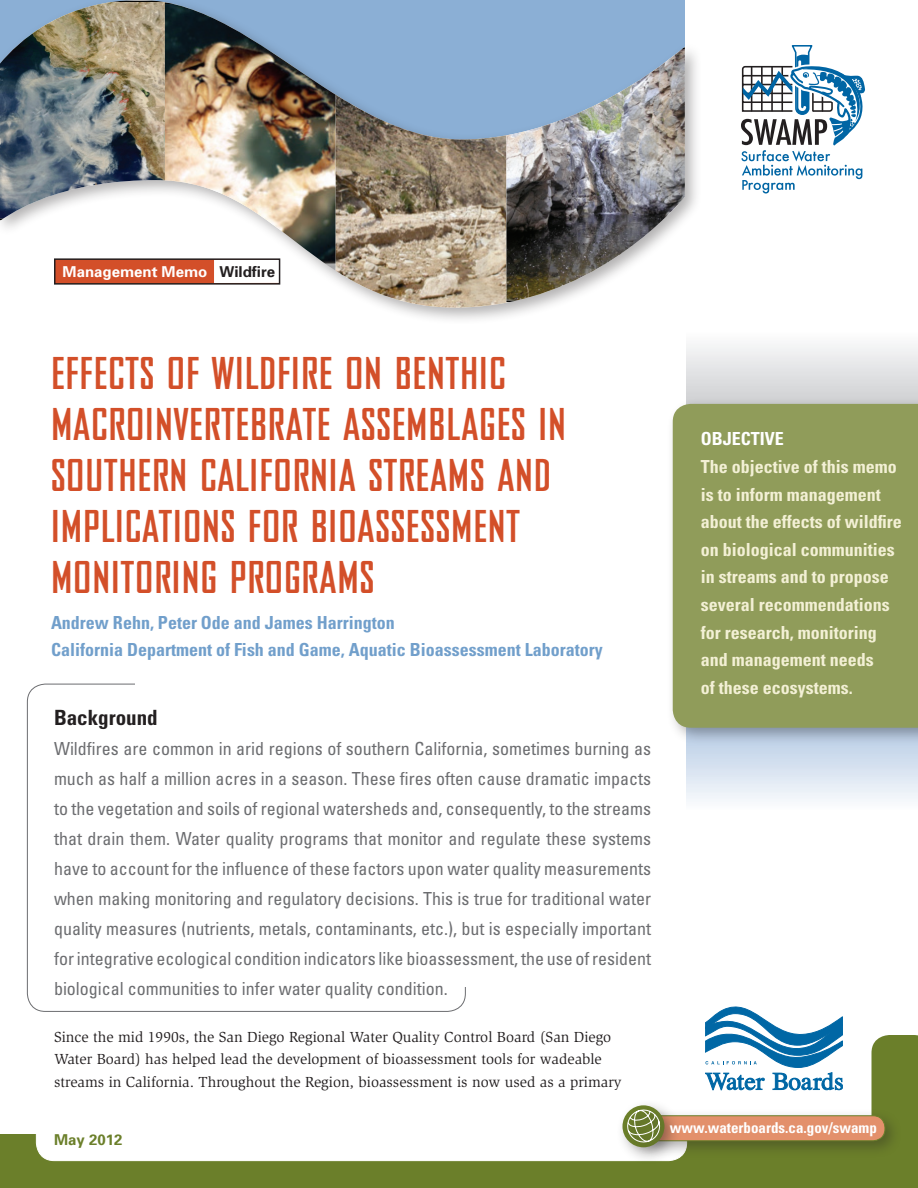
<style>
.page{position:relative;width:918px;height:1188px;background:#fff}
.page>*{position:absolute;margin:0;border:0;box-sizing:border-box;transform-origin:0 0}
.t1{font:700 42px/51px "Bureau Agency";letter-spacing:.02em;color:#d34f29}
.t2{font:700 condensed 21px "Univers";color:#231f20}
.t3{font:condensed 18px/30px "Univers";color:#6c6d70;text-align:justify}
.t4{font:700 condensed 18px/27.6px "Univers";color:#f3f0d5}
.t5{font:700 condensed 18px "Univers";color:#719fcb}
.t6{font:700 condensed 18px "Univers";color:#fff}
.t7{font:15px/22.5px "Slimbach";color:#231f20}
.t8{font:700 condensed 15px "Univers";color:#fff}
.t9{font:700 15px "Univers";color:#fff}
.t10{font:700 15px "Univers";color:#231f20}
.t11{font:700 15px "Univers";color:#6b7f2a}
</style>
<div class="page">
<div style="left:0;top:0;width:702px;height:324px;background:#231f20;opacity:.35"></div>
<svg style="left:741px;top:45px;width:124px;height:148px"></svg>
<svg style="left:0;top:0;width:685px;height:308px;fill:#8bafd5"></svg>
<img style="left:0;top:0;width:165px;height:220px">
<img style="left:165px;top:2px;width:171px;height:269px">
<img style="left:336px;top:95px;width:170px;height:213px">
<img style="left:506px;top:47px;width:179px;height:255px">
<div style="left:55px;top:259px;width:225px;height:25px;background:#d34f29"></div>
<div style="left:214px;top:260px;width:66px;height:23px;background:#fff"></div>
<div style="left:54px;top:258px;width:226px;height:27px;border:2px solid #231f20"></div>
<div style="left:0;top:1134px;width:918px;height:54px;background:#6b7f2a"></div>
<div style="left:36px;top:1074px;width:651px;height:87px;background:#fff;border-radius:18px"></div>
<div style="left:36px;top:1073px;width:651px;height:88px;border:1px solid #fff;border-radius:18px"></div>
<svg style="left:686px;top:745px;width:232px;height:56px;background:#dbe5f1"></svg>
<svg style="left:686px;top:270px;width:232px;height:126px"></svg>
<div style="left:665px;top:396px;width:253px;height:349px;background:#231f20;opacity:.35"></div>
<div style="left:673px;top:404px;width:245px;height:324px;background:#909c5a"></div>
<svg style="left:705px;top:1007px;width:138px;height:83px"></svg>
<div style="left:872px;top:1035px;width:46px;height:99px;background:#6b7f2a"></div>
<div style="left:633px;top:1108px;width:269px;height:50px;background:#231f20;opacity:.35"></div>
<div style="left:640px;top:1116px;width:245px;height:25px;background:#e3906b;border-radius:12px"></div>
<div style="left:640px;top:1115px;width:245px;height:26px;border:1px solid #6b7f2a;border-radius:12px"></div>
<div style="left:615px;top:1098px;width:66px;height:66px;background:#231f20;opacity:.35"></div>
<div style="left:623px;top:1105px;width:48px;height:49px;background:#231f20;opacity:.35"></div>
<svg style="left:627px;top:1109px;width:33px;height:34px"></svg>
<p class="t9" style="left:63px;top:262px;width:146px">Management Memo</p>
<p class="t10" style="left:219px;top:262px;width:57px">Wildfire</p>
<h1 class="t1" style="left:51px;top:348px;width:517px">EFFECTS OF WILDFIRE ON BENTHIC<br>MACROINVERTEBRATE ASSEMBLAGES IN<br>SOUTHERN CALIFORNIA STREAMS AND<br>IMPLICATIONS FOR BIOASSESSMENT<br>MONITORING PROGRAMS</h1>
<p class="t5" style="left:51px;top:612px;width:345px">Andrew Rehn, Peter Ode and James Harrington</p>
<p class="t5" style="left:51px;top:639px;width:553px">California Department of Fish and Game, Aquatic Bioassessment Laboratory</p>
<h2 class="t2" style="left:54px;top:705px;width:105px">Background</h2>
<p class="t3" style="left:54px;top:733px;width:599px">Wildfires are common in arid regions of southern California, sometimes burning as much as half a million acres in a season. These fires often cause dramatic impacts to the vegetation and soils of regional watersheds and, consequently, to the streams that drain them. Water quality programs that monitor and regulate these systems have to account for the influence of these factors upon water quality measurements when making monitoring and regulatory decisions. This is true for traditional water quality measures (nutrients, metals, contaminants, etc.), but is especially important for integrative ecological condition indicators like bioassessment, the use of resident biological communities to infer water quality condition.</p>
<p class="t7" style="left:54px;top:1026px;width:569px">Since the mid 1990s, the San Diego Regional Water Quality Control Board (San Diego<br>Water Board) has helped lead the development of bioassessment tools for wadeable streams in California. Throughout the Region, bioassessment is now used as a primary</p>
<p class="t11" style="left:54px;top:1130px;width:70px">May 2012</p>
<h2 class="t6" style="left:701px;top:428px;width:85px">OBJECTIVE</h2>
<p class="t4" style="left:701px;top:452px;width:203px">The objective of this memo is to inform management about the effects of wildfire on biological communities in streams and to propose several recommendations for research, monitoring and management needs<br>of these ecosystems.</p>
<p class="t8" style="left:670px;top:1118px;width:208px">www.waterboards.ca.gov/swamp</p>
</div>
